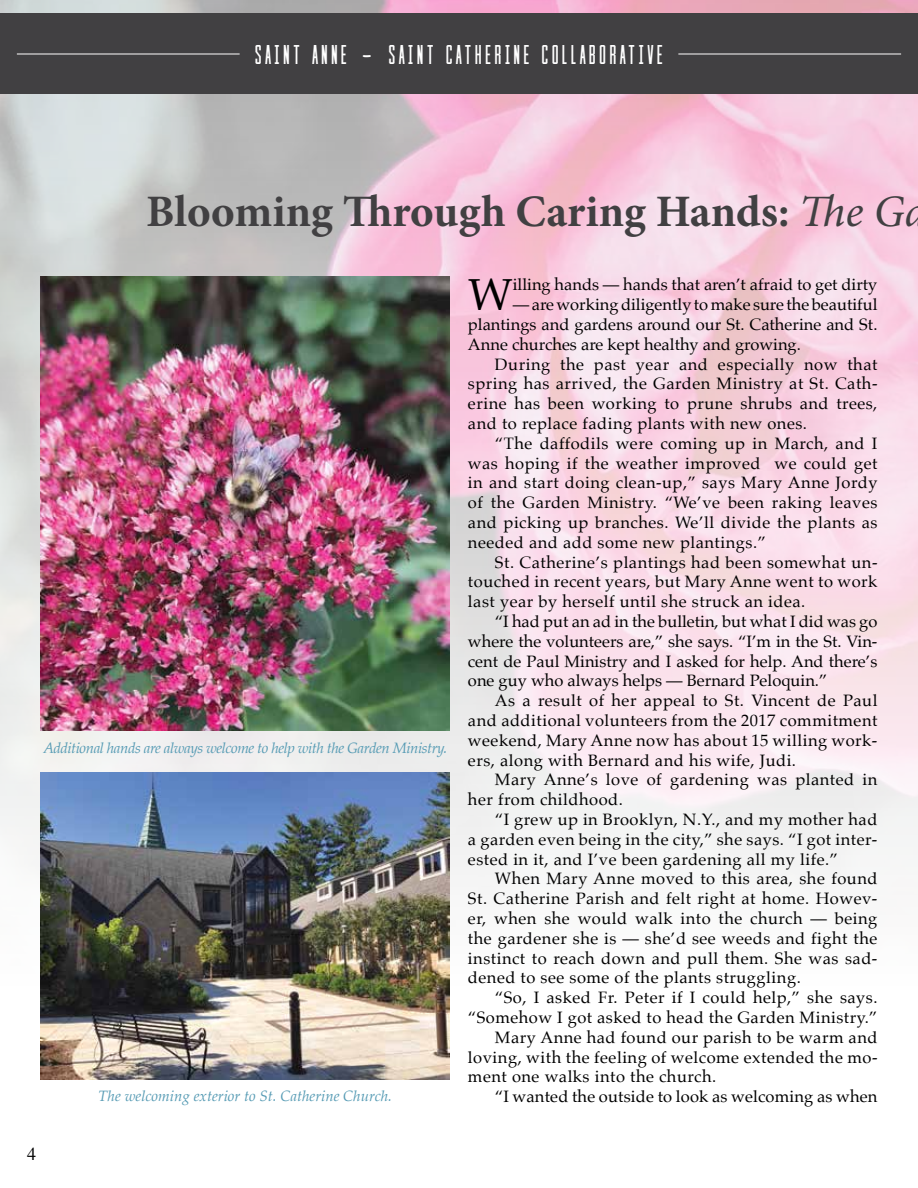
<style>
.page{position:relative;width:918px;height:1188px;background:#fff}
.page>*{position:absolute;margin:0;border:0;box-sizing:border-box;transform-origin:0 0}
.t1{font:700 45px "Minion Pro";color:#414042}
.t2{font:44.85px "Palatino";color:#000}
.t3{font:condensed 27px "Cast Iron";letter-spacing:.12em;color:#fff}
.t4{font:18px "Times";color:#000}
.t5{font:16.5px/19.8px "Palatino";letter-spacing:.03em;color:#000;text-align:justify}
.t6{font:16.5px "Palatino";color:#000}
.t7{font:16.5px "Palatino";letter-spacing:.01em;color:#000}
.t8{font:italic 15px "Palatino";letter-spacing:-.03em;color:#569bb4}
.t9{font:italic 15px "Palatino";color:#569bb4}
.s1{font-family:"Lieto Me";font-stretch:normal;font-size:33px}
.s2{font-weight:400;font-style:italic}
</style>
<div class="page">
<img style="left:0;top:0;width:918px;height:887px">
<div style="left:0;top:14px;width:918px;height:80px;background:#414042"></div>
<hr style="left:17px;top:54px;width:223px;height:1px;background:#fff">
<hr style="left:678px;top:54px;width:223px;height:1px;background:#fff">
<img style="left:40px;top:277px;width:410px;height:453px">
<img style="left:40px;top:773px;width:410px;height:307px">
<h3 class="t3" style="left:255px;top:38px;width:410px">SAINT ANNE <span class="s1">-</span> SAINT CATHERINE COLLABORATIVE</h3>
<h1 class="t1" style="left:146px;top:180px;width:782px">Blooming Through Caring Hands: <span class="s2">The Ga</span></h1>
<p class="t8" style="left:43px;top:735px;width:406px">Additional hands are always welcome to help with the Garden Ministry.</p>
<p class="t4" style="left:27px;top:1137px;width:10px">4</p>
<p class="t9" style="left:98px;top:1083px;width:295px">The welcoming exterior to St. Catherine Church.</p>
<h2 class="t2" style="left:468px;top:258px;width:46px">W</h2>
<p class="t6" style="left:513px;top:271px;width:366px">illing hands — hands that aren’t afraid to get dirty</p>
<p class="t5" style="left:468px;top:295px;width:411px;text-indent:45px">— are working diligently to make sure the beautiful plantings and gardens around our St. Catherine and St.<br>Anne churches are kept healthy and growing.</p>
<p class="t5" style="left:468px;top:354px;width:411px;text-indent:27px">During the past year and especially now that spring has arrived, the Garden Ministry at St. Cath&shy;erine has been working to prune shrubs and trees, and to replace fading plants with new ones.</p>
<p class="t5" style="left:468px;top:433px;width:411px;text-indent:27px">“The daffodils were coming up in March, and I was hoping if the weather improved we could get in and start doing clean-up,” says Mary Anne Jordy of the Garden Ministry. “We’ve been raking leaves and picking up branches. We’ll divide the plants as needed and add some new plantings.”</p>
<p class="t5" style="left:468px;top:552px;width:411px;text-indent:27px">St. Catherine’s plantings had been somewhat un&shy;touched in recent years, but Mary Anne went to work last year by herself until she struck an idea.</p>
<p class="t5" style="left:468px;top:611px;width:411px;text-indent:27px">“I had put an ad in the bulletin, but what I did was go where the volunteers are,” she says. “I’m in the St. Vin&shy;cent de Paul Ministry and I asked for help. And there’s one guy who always helps — Bernard Peloquin.”</p>
<p class="t5" style="left:468px;top:691px;width:411px;text-indent:27px">As a result of her appeal to St. Vincent de Paul and additional volunteers from the 2017 commitment weekend, Mary Anne now has about 15 willing work&shy;ers, along with Bernard and his wife, Judi.</p>
<p class="t5" style="left:468px;top:770px;width:411px;text-indent:27px">Mary Anne’s love of gardening was planted in her from childhood.</p>
<p class="t5" style="left:468px;top:809px;width:411px;text-indent:27px">“I grew up in Brooklyn, N.Y., and my mother had a garden even being in the city,” she says. “I got inter&shy;ested in it, and I’ve been gardening all my life.”</p>
<p class="t5" style="left:468px;top:869px;width:411px;text-indent:27px">When Mary Anne moved to this area, she found St. Catherine Parish and felt right at home. Howev&shy;er, when she would walk into the church — being the gardener she is — she’d see weeds and fight the instinct to reach down and pull them. She was sad&shy;dened to see some of the plants struggling.</p>
<p class="t5" style="left:495px;top:988px;width:384px">“So, I asked Fr. Peter if I could help,” she says.</p>
<p class="t5" style="left:468px;top:1007px;width:411px">“Somehow I got asked to head the Garden Ministry.”</p>
<p class="t5" style="left:495px;top:1027px;width:384px">Mary Anne had found our parish to be warm and</p>
<p class="t5" style="left:468px;top:1047px;width:411px">loving, with the feeling of welcome extended the mo-</p>
<p class="t5" style="left:468px;top:1067px;width:250px">ment one walks into the church.</p>
<p class="t7" style="left:495px;top:1083px;width:384px">“I wanted the outside to look as welcoming as when</p>
</div>
